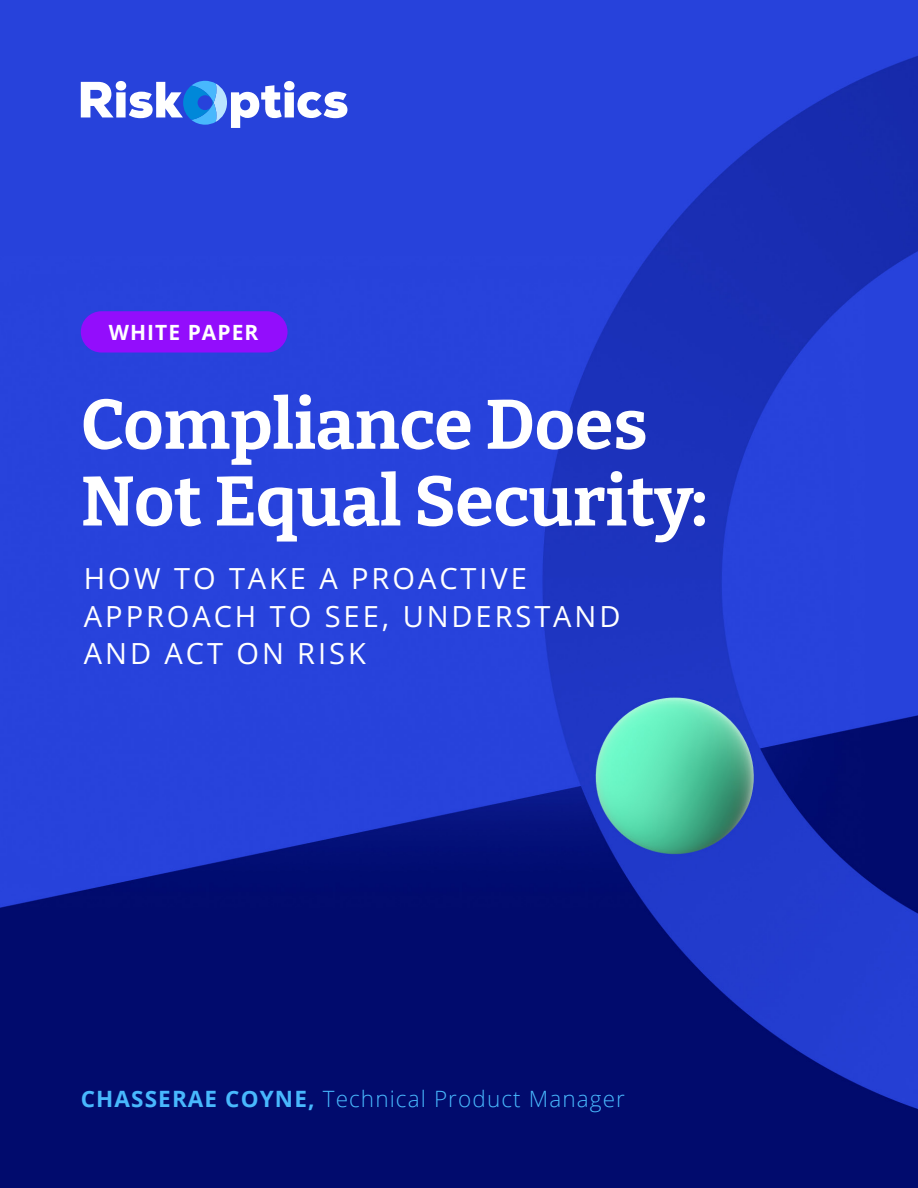
<style>
.page{position:relative;width:918px;height:1188px;background:#fff}
.page>*{position:absolute;margin:0;border:0;box-sizing:border-box;transform-origin:0 0}
.t1{font:700 69.75px/76.8px "Bitter";color:#fff}
.t2{font:29.1px/38px "Open Sans";letter-spacing:.1em;color:#fff}
.t3{font:300 22.5px "Open Sans";letter-spacing:.05em;color:#48b8fd}
.t4{font:700 21px "Open Sans";letter-spacing:.05em;color:#fff}
.s1{font-weight:700}
</style>
<div class="page">
<img style="left:0;top:0;width:918px;height:1188px">
<div style="left:81px;top:311px;width:207px;height:42px;background:#930dfc;border-radius:21px"></div>
<svg style="left:81px;top:81px;width:266px;height:47px"></svg>
<p class="t4" style="left:109px;top:317px;width:151px">WHITE PAPER</p>
<h1 class="t1" style="left:81px;top:384px;width:628px">Compliance Does<br>Not Equal Security:</h1>
<p class="t2" style="left:84px;top:558px;width:538px">HOW TO TAKE A PROACTIVE<br>APPROACH TO SEE, UNDERSTAND<br>AND ACT ON RISK</p>
<p class="t3" style="left:81px;top:1084px;width:546px"><span class="s1">CHASSERAE COYNE,</span> Technical Product Manager</p>
</div>
